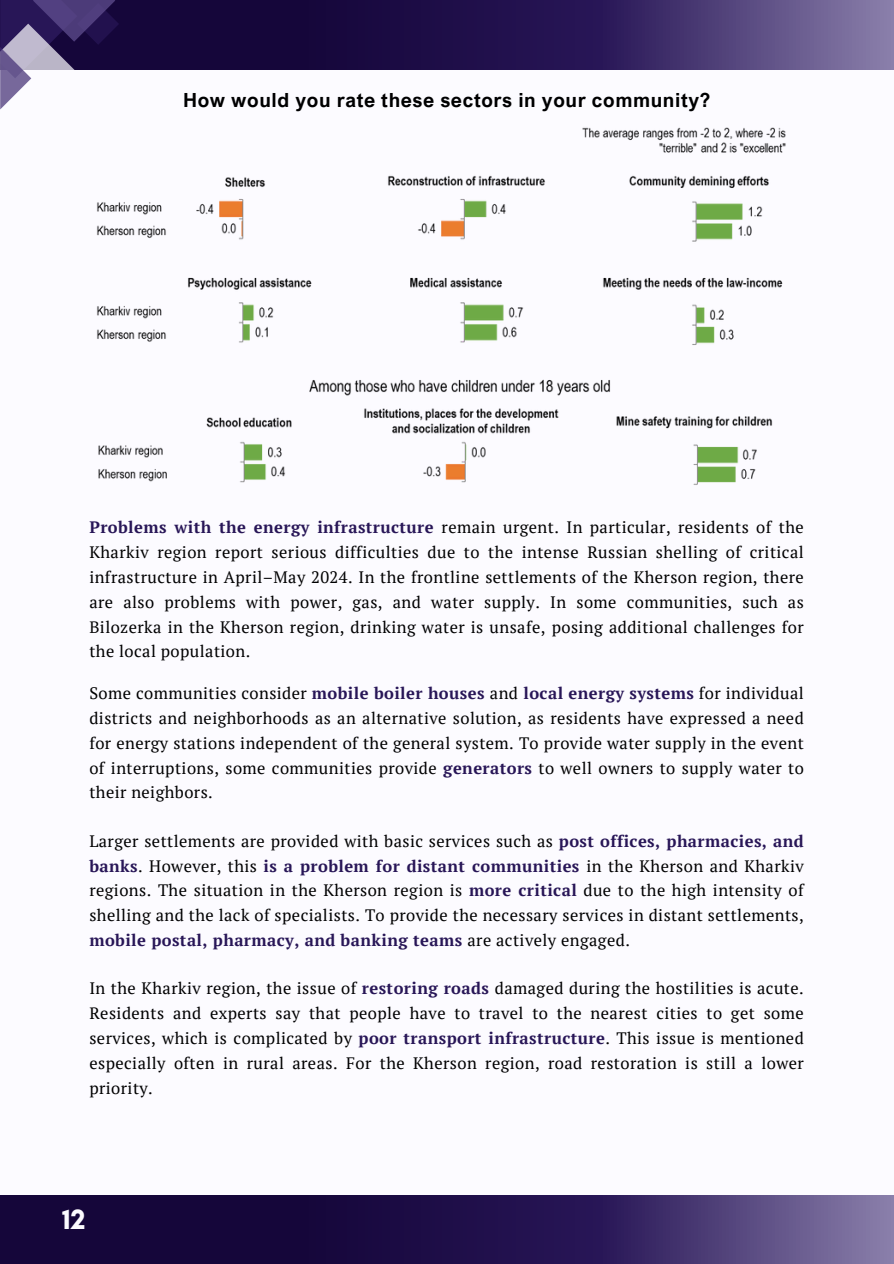
<style>
.page{position:relative;width:894px;height:1264px;background:#fff}
.page>*{position:absolute;margin:0;border:0;box-sizing:border-box;transform-origin:0 0}
.t1{font:700 28.5px "Glacial Indifference";color:#fcfbff}
.t2{font:700 19.5px "Arial Nova";letter-spacing:.03em;color:#000}
.t3{font:16.5px/24.8px "PT Serif";letter-spacing:.025em;color:#000;text-align:justify}
.s1{font-weight:700;color:#281657}
</style>
<div class="page">
<div style="left:0;top:0;width:893px;height:1263px;background:#fcfbff"></div>
<img style="left:97px;top:127px;width:689px;height:358px">
<svg style="left:119px;top:0;width:774px;height:69px"></svg>
<svg style="left:0;top:0;width:119px;height:146px"></svg>
<svg style="left:0;top:1195px;width:893px;height:68px"></svg>
<h1 class="t2" style="left:183px;top:88px;width:529px">How would you rate these sectors in your community?</h1>
<p class="t3" style="left:89px;top:515px;width:715px"><span class="s1">Problems with the energy infrastructure</span> remain urgent. In particular, residents of the Kharkiv region report serious difficulties due to the intense Russian shelling of critical infrastructure in April–May 2024. In the frontline settlements of the Kherson region, there are also problems with power, gas, and water supply. In some communities, such as Bilozerka in the Kherson region, drinking water is unsafe, posing additional challenges for the local population.</p>
<p class="t3" style="left:89px;top:680px;width:715px">Some communities consider <span class="s1">mobile boiler houses</span> and <span class="s1">local energy systems</span> for individual districts and neighborhoods as an alternative solution, as residents have expressed a need for energy stations independent of the general system. To provide water supply in the event of interruptions, some communities provide <span class="s1">generators</span> to well owners to supply water to their neighbors.</p>
<p class="t3" style="left:89px;top:828px;width:715px">Larger settlements are provided with basic services such as <span class="s1">post offices, pharmacies, and banks</span>. However, this <span class="s1">is a problem for distant communities</span> in the Kherson and Kharkiv regions. The situation in the Kherson region is <span class="s1">more critical</span> due to the high intensity of shelling and the lack of specialists. To provide the necessary services in distant settlements, <span class="s1">mobile postal, pharmacy, and banking teams</span> are actively engaged.</p>
<p class="t3" style="left:89px;top:975px;width:715px">In the Kharkiv region, the issue of <span class="s1">restoring roads</span> damaged during the hostilities is acute.<br>Residents and experts say that people have to travel to the nearest cities to get some services, which is complicated by <span class="s1">poor transport infrastructure</span>. This issue is mentioned especially often in rural areas. For the Kherson region, road restoration is still a lower priority.</p>
<p class="t1" style="left:62px;top:1201px;width:25px">12</p>
</div>
